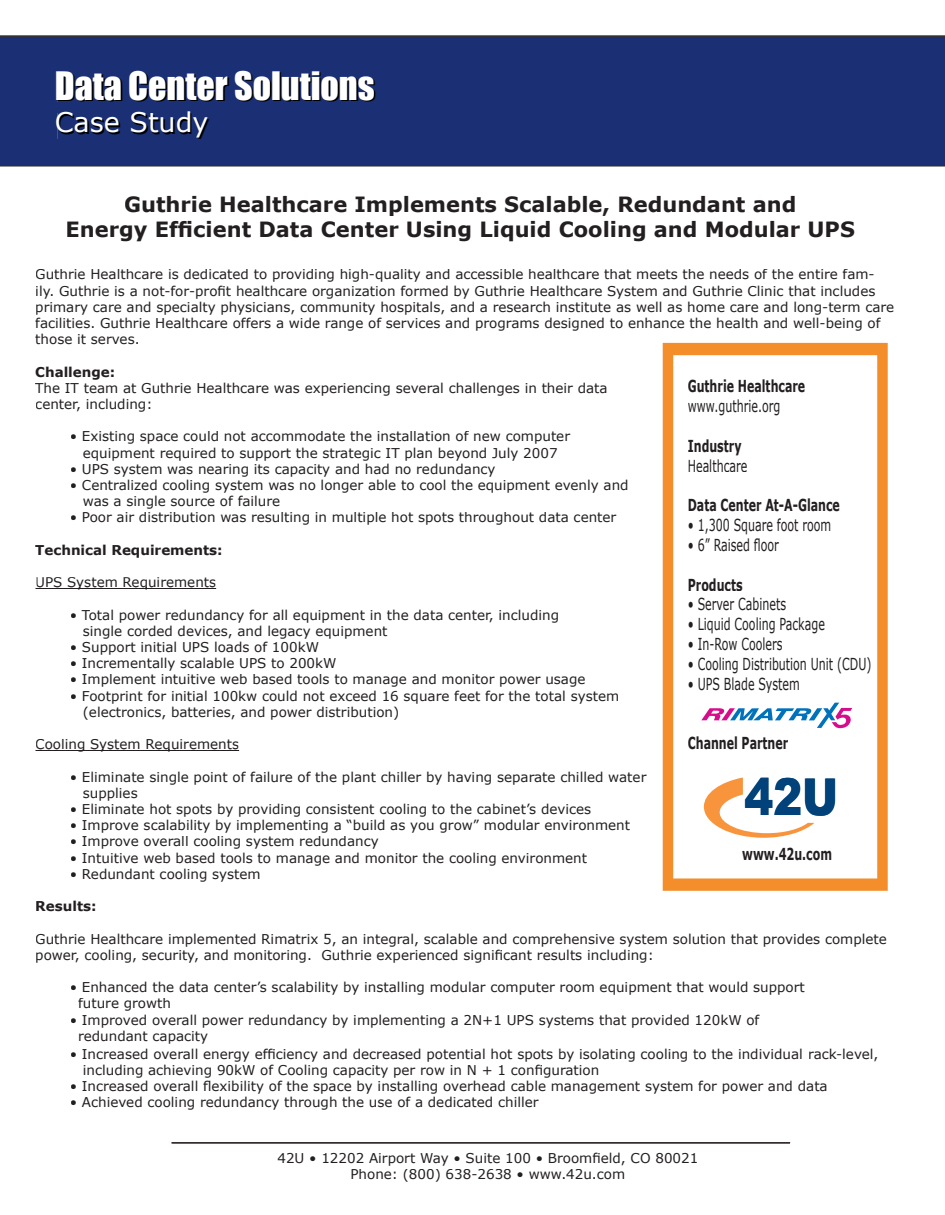
<style>
.page{position:relative;width:945px;height:1215px;background:#fff}
.page>*{position:absolute;margin:0;border:0;box-sizing:border-box;transform-origin:0 0}
.t1{font:900 50.7px "Arial";color:#004279;scale:.85 1}
.t2{font:36px "Impact";color:#fff}
.t3{font:27px "Verdana";color:#fff}
.t4{font:700 21px/25.2px "Verdana";color:#231f20;text-align:center}
.t5{font:16.5px "Verdana";color:#231f20;scale:.67 1}
.t6{font:700 16.5px "Verdana";color:#231f20;scale:.67 1}
.t7{font:13.5px/16.2px "Verdana";color:#231f20}
.t8{font:700 13.5px "Verdana";color:#231f20}
</style>
<div class="page">
<div style="left:0;top:37px;width:945px;height:128px;background:#1a2f74"></div>
<hr style="left:0;top:35px;width:945px;height:1px;background:#231f20">
<hr style="left:0;top:166px;width:945px;height:1px;background:#231f20">
<hr style="left:0;top:36px;width:945px;height:1px;background:#000">
<hr style="left:0;top:165px;width:945px;height:1px;background:#000">
<div style="left:58px;top:72px;width:318px;height:30px;background:#1a2f74"></div>
<div style="left:58px;top:113px;width:151px;height:26px;background:#1a2f74"></div>
<hr style="left:36px;top:588px;width:180px;height:1px;background:#231f20">
<hr style="left:36px;top:750px;width:203px;height:1px;background:#231f20">
<svg style="left:663px;top:343px;width:225px;height:548px"></svg>
<svg style="left:704px;top:778px;width:110px;height:60px"></svg>
<svg style="left:172px;top:1142px;width:618px;height:2px"></svg>
<svg style="left:701px;top:703px;width:151px;height:25px"></svg>
<h2 class="t2" style="left:55px;top:58px;width:321px">Data Center Solutions</h2>
<h3 class="t3" style="left:55px;top:105px;width:155px">Case Study</h3>
<h3 class="t4" style="left:66px;top:191px;width:791px">Guthrie Healthcare Implements Scalable, Redundant and<br>Energy Efficient Data Center Using Liquid Cooling and Modular UPS</h3>
<p class="t7" style="left:35px;top:266px;width:861px">Guthrie Healthcare is dedicated to providing high-quality and accessible healthcare that meets the needs of the entire fam&shy;ily. Guthrie is a not-for-profit healthcare organization formed by Guthrie Healthcare System and Guthrie Clinic that includes primary care and specialty physicians, community hospitals, and a research institute as well as home care and long-term care facilities. Guthrie Healthcare offers a wide range of services and programs designed to enhance the health and well-being of those it serves.</p>
<p class="t8" style="left:35px;top:363px;width:82px">Challenge:</p>
<p class="t7" style="left:35px;top:379px;width:574px">The IT team at Guthrie Healthcare was experiencing several challenges in their data center, including:</p>
<p class="t7" style="left:70px;top:428px;width:502px;text-align:center">• Existing space could not accommodate the installation of new computer equipment required to support the strategic IT plan beyond July 2007</p>
<p class="t7" style="left:70px;top:460px;width:427px">• UPS system was nearing its capacity and had no redundancy</p>
<p class="t7" style="left:83px;top:476px;width:547px;text-indent:-13px">• Centralized cooling system was no longer able to cool the equipment evenly and was a single source of failure</p>
<p class="t7" style="left:70px;top:509px;width:548px">• Poor air distribution was resulting in multiple hot spots throughout data center</p>
<p class="t8" style="left:35px;top:541px;width:189px">Technical Requirements:</p>
<p class="t7" style="left:35px;top:574px;width:182px">UPS System Requirements</p>
<p class="t7" style="left:83px;top:606px;width:478px;text-indent:-13px">• Total power redundancy for all equipment in the data center, including single corded devices, and legacy equipment</p>
<p class="t7" style="left:70px;top:638px;width:251px">• Support initial UPS loads of 100kW</p>
<p class="t7" style="left:70px;top:655px;width:268px">• Incrementally scalable UPS to 200kW</p>
<p class="t7" style="left:70px;top:671px;width:517px">• Implement intuitive web based tools to manage and monitor power usage</p>
<p class="t7" style="left:83px;top:687px;width:538px;text-indent:-13px">• Footprint for initial 100kw could not exceed 16 square feet for the total system (electronics, batteries, and power distribution)</p>
<p class="t7" style="left:35px;top:736px;width:205px">Cooling System Requirements</p>
<p class="t7" style="left:83px;top:768px;width:565px;text-indent:-13px">• Eliminate single point of failure of the plant chiller by having separate chilled water supplies</p>
<p class="t7" style="left:70px;top:800px;width:523px">• Eliminate hot spots by providing consistent cooling to the cabinet’s devices</p>
<p class="t7" style="left:70px;top:817px;width:562px">• Improve scalability by implementing a “build as you grow” modular environment</p>
<p class="t7" style="left:70px;top:833px;width:310px">• Improve overall cooling system redundancy</p>
<p class="t7" style="left:70px;top:849px;width:519px">• Intuitive web based tools to manage and monitor the cooling environment</p>
<p class="t7" style="left:70px;top:865px;width:192px">• Redundant cooling system</p>
<p class="t8" style="left:35px;top:898px;width:63px">Results:</p>
<p class="t7" style="left:35px;top:930px;width:853px">Guthrie Healthcare implemented Rimatrix 5, an integral, scalable and comprehensive system solution that provides complete power, cooling, security, and monitoring. Guthrie experienced significant results including:</p>
<p class="t7" style="left:78px;top:979px;width:728px;text-indent:-8px">• Enhanced the data center’s scalability by installing modular computer room equipment that would support future growth</p>
<p class="t7" style="left:78px;top:1011px;width:683px;text-indent:-8px">• Improved overall power redundancy by implementing a 2N+1 UPS systems that provided 120kW of redundant capacity</p>
<p class="t7" style="left:83px;top:1045px;width:797px;text-indent:-13px">• Increased overall energy efficiency and decreased potential hot spots by isolating cooling to the individual rack-level, including achieving 90kW of Cooling capacity per row in N + 1 configuration</p>
<p class="t7" style="left:70px;top:1078px;width:759px">• Increased overall flexibility of the space by installing overhead cable management system for power and data</p>
<p class="t7" style="left:70px;top:1094px;width:470px">• Achieved cooling redundancy through the use of a dedicated chiller</p>
<p class="t6" style="left:688px;top:376px;width:177px">Guthrie Healthcare</p>
<p class="t5" style="left:688px;top:396px;width:140px">www.guthrie.org</p>
<p class="t6" style="left:688px;top:435px;width:82px">Industry</p>
<p class="t5" style="left:688px;top:455px;width:90px">Healthcare</p>
<p class="t6" style="left:688px;top:495px;width:229px">Data Center At-A-Glance</p>
<p class="t5" style="left:688px;top:515px;width:216px">• 1,300 Square foot room</p>
<p class="t5" style="left:688px;top:534px;width:138px">• 6” Raised floor</p>
<p class="t6" style="left:688px;top:574px;width:83px">Products</p>
<p class="t5" style="left:688px;top:594px;width:148px">• Server Cabinets</p>
<p class="t5" style="left:688px;top:614px;width:206px">• Liquid Cooling Package</p>
<p class="t5" style="left:688px;top:633px;width:143px">• In-Row Coolers</p>
<p class="t5" style="left:688px;top:653px;width:276px">• Cooling Distribution Unit (CDU)</p>
<p class="t5" style="left:688px;top:673px;width:169px">• UPS Blade System</p>
<p class="t6" style="left:688px;top:733px;width:152px">Channel Partner</p>
<h1 class="t1" style="left:745px;top:760px;width:112px">42U</h1>
<p class="t6" style="left:742px;top:844px;width:135px">www.42u.com</p>
<p class="t7" style="left:277px;top:1150px;width:422px;text-align:center">42U • 12202 Airport Way • Suite 100 • Broomfield, CO 80021<br>Phone: (800) 638-2638 • www.42u.com</p>
</div>
